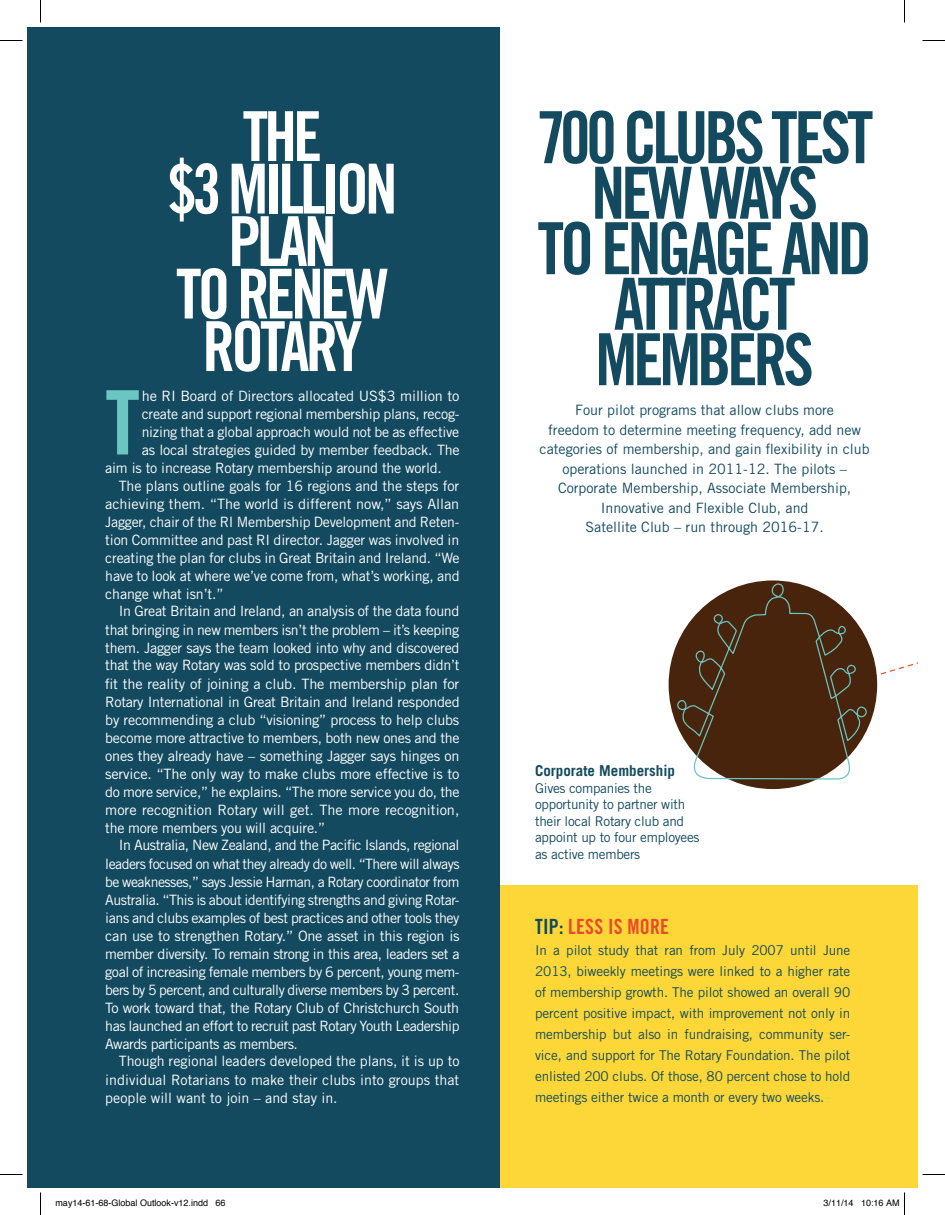
<style>
.page{position:relative;width:945px;height:1215px;background:#fff}
.page>*{position:absolute;margin:0;border:0;box-sizing:border-box;transform-origin:0 0}
.t1{font:89.1px "Trade Gothic LT Std Bd Cn 20";color:#6bc5c2}
.t2{font:72px/55.5px "Trade Gothic LT Std Bd Cn 20";letter-spacing:-.06em;color:#134a5f;text-align:center;scale:.95 1}
.t3{font:69px/52.5px "Trade Gothic LT Std Bd Cn 20";letter-spacing:-.06em;color:#fff;text-align:center;scale:.95 1}
.t4{font:21px "Trade Gothic LT Std Bd Cn 20";letter-spacing:.01em;color:#e94a2b;scale:.95 1}
.t5{font:700 15px "Trade Gothic LT Std";color:#134a5f}
.t6{font:14.25px "Trade Gothic LT Std";letter-spacing:-.02em;color:#fff}
.t7{font:14.25px/19.5px "Trade Gothic LT Std";color:#134a5f;text-align:center}
.t8{font:14.25px "Trade Gothic LT Std";color:#fff}
.t9{font:13.5px/21px "Trade Gothic LT Std";letter-spacing:-.02em;color:#134a5f;text-align:justify}
.t10{font:9px "Helvetica";color:#000}
.s1{color:#134a5f}
</style>
<div class="page">
<svg style="left:668px;top:580px;width:250px;height:210px"></svg>
<div style="left:483px;top:885px;width:435px;height:303px;background:#fcd737"></div>
<div style="left:27px;top:27px;width:473px;height:1161px;background:#134a5f"></div>
<svg style="left:0;top:40px;width:22px;height:1px"></svg>
<svg style="left:922px;top:40px;width:23px;height:1px"></svg>
<svg style="left:0;top:1174px;width:22px;height:1px"></svg>
<svg style="left:922px;top:1174px;width:23px;height:1px"></svg>
<svg style="left:40px;top:0;width:1px;height:22px"></svg>
<svg style="left:40px;top:1192px;width:1px;height:23px"></svg>
<svg style="left:904px;top:0;width:1px;height:22px"></svg>
<svg style="left:904px;top:1192px;width:1px;height:23px"></svg>
<h3 class="t3" style="left:167px;top:110px;width:244px">THE<br>$3 MILLION<br>PLAN<br>TO RENEW<br>ROTARY</h3>
<h1 class="t1" style="left:105px;top:369px;width:36px">T</h1>
<p class="t6" style="left:142px;top:387px;width:319px">he RI Board of Directors allocated US$3 million to</p>
<p class="t6" style="left:142px;top:405px;width:319px">create and support regional membership plans, recog-</p>
<p class="t6" style="left:142px;top:423px;width:319px">nizing that a global approach would not be as effective</p>
<p class="t6" style="left:142px;top:441px;width:320px">as local strategies guided by member feedback. The</p>
<p class="t6" style="left:105px;top:459px;width:338px">aim is to increase Rotary membership around the world.</p>
<p class="t6" style="left:119px;top:477px;width:342px">The plans outline goals for 16 regions and the steps for</p>
<p class="t6" style="left:105px;top:495px;width:356px">achieving them. “The world is different now,” says Allan</p>
<p class="t6" style="left:105px;top:513px;width:356px">Jagger, chair of the RI Membership Development and Reten-</p>
<p class="t6" style="left:105px;top:531px;width:355px">tion Committee and past RI director. Jagger was involved in</p>
<p class="t6" style="left:105px;top:549px;width:356px">creating the plan for clubs in Great Britain and Ireland. “We</p>
<p class="t6" style="left:105px;top:567px;width:356px">have to look at where we’ve come from, what’s working, and</p>
<p class="t6" style="left:105px;top:585px;width:120px">change what isn’t.”</p>
<p class="t6" style="left:119px;top:603px;width:342px">In Great Britain and Ireland, an analysis of the data found</p>
<p class="t6" style="left:105px;top:621px;width:355px">that bringing in new members isn’t the problem – it’s keeping</p>
<p class="t6" style="left:105px;top:639px;width:356px">them. Jagger says the team looked into why and discovered</p>
<p class="t6" style="left:105px;top:657px;width:356px">that the way Rotary was sold to prospective members didn’t</p>
<p class="t6" style="left:105px;top:675px;width:356px">fit the reality of joining a club. The membership plan for</p>
<p class="t6" style="left:105px;top:693px;width:356px">Rotary International in Great Britain and Ireland responded</p>
<p class="t6" style="left:105px;top:711px;width:356px">by recommending a club “visioning” process to help clubs</p>
<p class="t6" style="left:105px;top:729px;width:356px">become more attractive to members, both new ones and the</p>
<p class="t6" style="left:105px;top:747px;width:356px">ones they already have – something Jagger says hinges on</p>
<p class="t6" style="left:105px;top:765px;width:356px">service. “The only way to make clubs more effective is to</p>
<p class="t6" style="left:105px;top:783px;width:356px">do more service,” he explains. “The more service you do, the</p>
<p class="t8" style="left:105px;top:801px;width:356px">more recognition Rotary will get. The more recognition,</p>
<p class="t6" style="left:105px;top:819px;width:221px">the more members you will acquire.”</p>
<p class="t6" style="left:119px;top:837px;width:342px">In Australia, New Zealand, and the Pacific Islands, regional</p>
<p class="t6" style="left:105px;top:855px;width:356px">leaders focused on what they already do well. “There will always</p>
<p class="t6" style="left:105px;top:873px;width:356px">be weaknesses,” says Jessie Harman, a Rotary coordinator from</p>
<p class="t6" style="left:105px;top:891px;width:356px">Australia. “This is about identifying strengths and giving Rotar-</p>
<p class="t6" style="left:105px;top:909px;width:356px">ians and clubs examples of best practices and other tools they</p>
<p class="t6" style="left:105px;top:927px;width:356px">can use to strengthen Rotary.” One asset in this region is</p>
<p class="t6" style="left:105px;top:945px;width:356px">member diversity. To remain strong in this area, leaders set a</p>
<p class="t6" style="left:105px;top:963px;width:356px">goal of increasing female members by 6 percent, young mem-</p>
<p class="t6" style="left:105px;top:981px;width:356px">bers by 5 percent, and culturally diverse members by 3 percent.</p>
<p class="t6" style="left:105px;top:999px;width:355px">To work toward that, the Rotary Club of Christchurch South</p>
<p class="t6" style="left:105px;top:1017px;width:356px">has launched an effort to recruit past Rotary Youth Leadership</p>
<p class="t6" style="left:105px;top:1035px;width:194px">Awards participants as members.</p>
<p class="t8" style="left:119px;top:1053px;width:342px">Though regional leaders developed the plans, it is up to</p>
<p class="t8" style="left:105px;top:1071px;width:355px">individual Rotarians to make their clubs into groups that</p>
<p class="t8" style="left:105px;top:1089px;width:234px">people will want to join – and stay in.</p>
<h2 class="t2" style="left:536px;top:109px;width:357px">700 CLUBSTEST<br>NEW WAYS<br>TO ENGAGE AND<br>ATTRACT<br>MEMBERS</h2>
<p class="t7" style="left:540px;top:400px;width:332px">Four pilot programs that allow clubs more<br>freedom to determine meeting frequency, add new categories of membership, and gain flexibility in club operations launched in 2011-12. The pilots – Corporate Membership, Associate Membership, Innovative and Flexible Club, and<br>Satellite Club – run through 2016-17.</p>
<p class="t5" style="left:535px;top:762px;width:141px">Corporate Membership</p>
<p class="t9" style="left:535px;top:780px;width:166px;line-height:16.5px;text-align:left">Gives companies the opportunity to partner with their local Rotary club and appoint up to four employees as active members</p>
<h3 class="t4" style="left:535px;top:914px;width:142px"><span class="s1">TIP:</span> LESS IS MORE</h3>
<p class="t9" style="left:535px;top:940px;width:317px">In a pilot study that ran from July 2007 until June 2013, biweekly meetings were linked to a higher rate of membership growth. The pilot showed an overall 90 percent positive impact, with improvement not only in membership but also in fundraising, community ser&shy;vice, and support for The Rotary Foundation. The pilot enlisted 200 clubs. Of those, 80 percent chose to hold meetings either twice a month or every two weeks.</p>
<p class="t10" style="left:56px;top:1196px;width:172px">may14-61-68-Global Outlook-v12.indd 66</p>
<p class="t10" style="left:824px;top:1196px;width:78px">3/11/14 10:16 AM</p>
</div>
